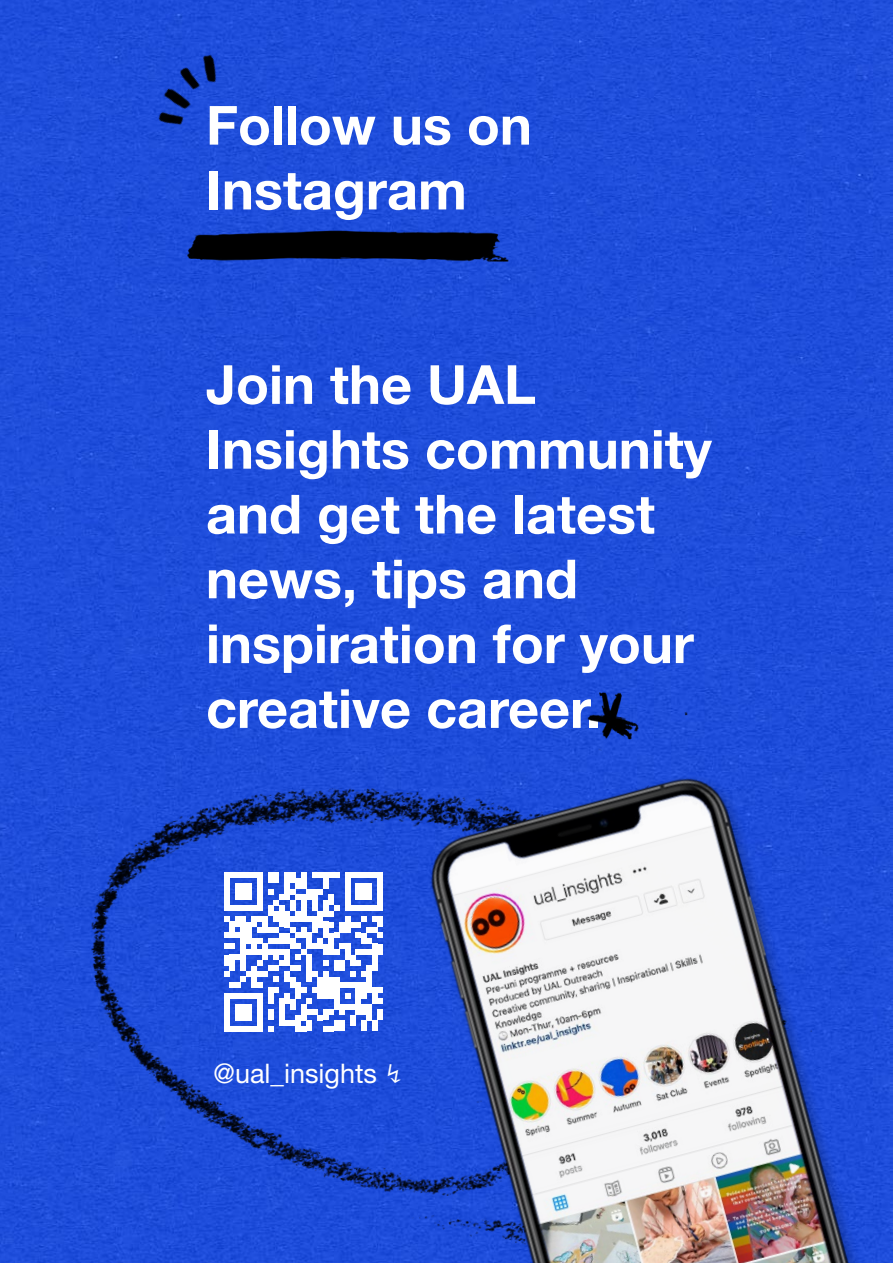
<style>
.page{position:relative;width:893px;height:1263px;background:#fff}
.page>*{position:absolute;margin:0;border:0;box-sizing:border-box;transform-origin:0 0}
.Header_2{font:700 54px/64.8px "Helvetica Neue LT Pro";color:#fff}
.Header_2_Bold{font:700 54px/64.8px "Helvetica Neue LT Pro";color:#fff}
.Header_3{font:27px "Helvetica Neue LT Pro";color:#fff}
</style>
<div class="page">
<div style="left:0;top:0;width:893px;height:494px;background:#1f4edb"></div>
<img style="left:0;top:494px;width:893px;height:769px">
<svg style="left:224px;top:872px;width:116px;height:159px"></svg>
<img style="left:165px;top:174px;width:350px;height:173px">
<img style="left:125px;top:31px;width:125px;height:125px">
<img style="left:569px;top:678px;width:85px;height:28px">
<img style="left:340px;top:706px;width:553px;height:557px">
<img style="left:457px;top:885px;width:75px;height:74px">
<p class="Header_2_Bold" style="left:206px;top:92px;width:327px">Follow us on<br>Instagram</p>
<p class="Header_2" style="left:206px;top:351px;width:507px">Join the UAL<br>Insights community and get the latest news, tips and inspiration for your creative career.</p>
<p class="Header_3" style="left:213px;top:1056px;width:192px">@ual_insights ↯</p>
</div>
